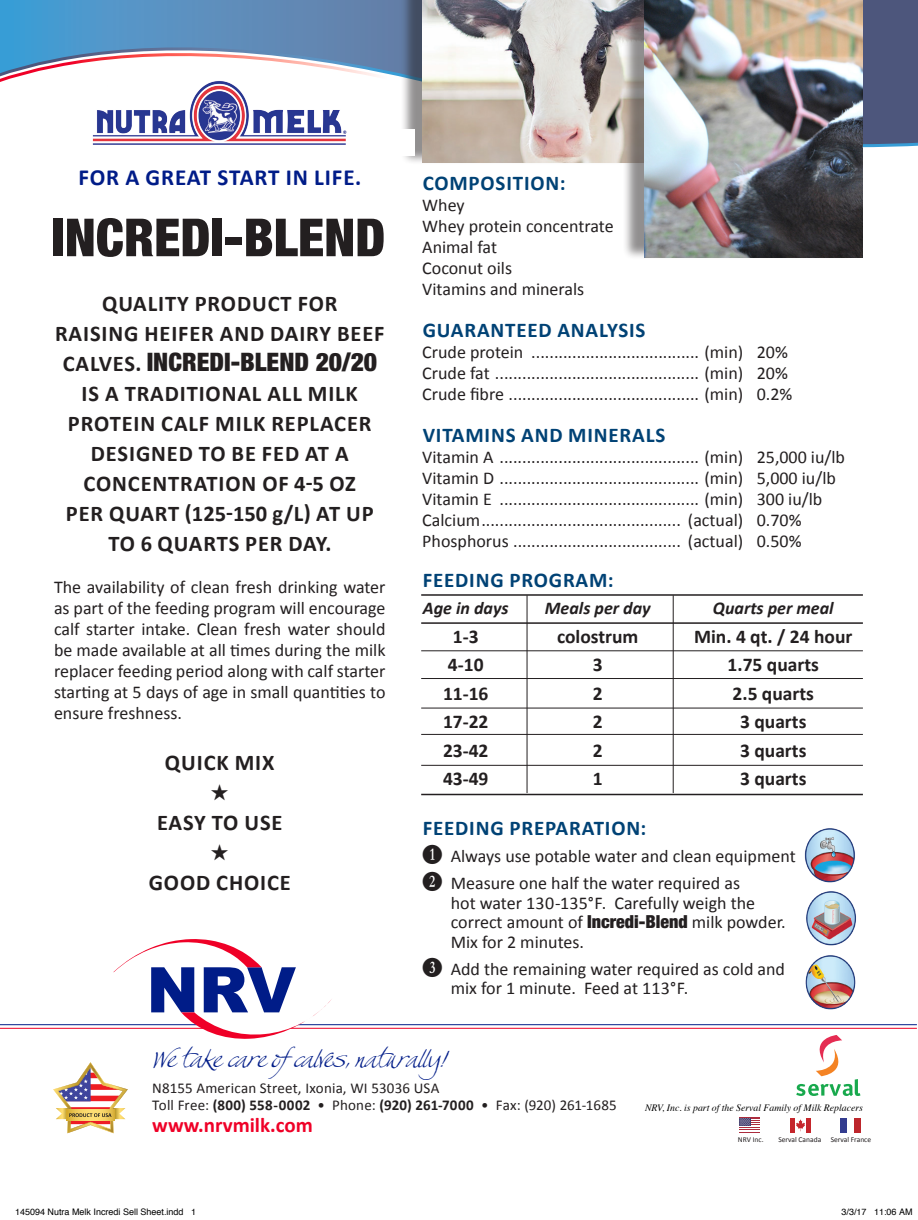
<style>
.page{position:relative;width:918px;height:1220px;background:#fff}
.page>*{position:absolute;margin:0;border:0;box-sizing:border-box;transform-origin:0 0}
.t1{font:900 condensed 52.5px "Helvetica Neue";color:#231f20}
.t2{font:900 condensed 25.5px "Helvetica Neue";color:#231f20}
.t3{font:24px "Swan Song";color:#001c88}
.t4{font:700 23.1px "Calibri";letter-spacing:.04em;color:#001c88}
.t5{font:700 22.5px/30px "Calibri";letter-spacing:.04em;color:#231f20;text-align:center}
.t6{font:700 21px "Calibri";letter-spacing:.04em;color:#004275}
.t7{font:700 21px "Calibri";color:#ef0027}
.t8{font:700 19.5px "Calibri";color:#231f20}
.t9{font:18px/21px "Calibri";color:#231f20;text-align:justify}
.t10{font:italic 700 18px "Calibri";color:#231f20}
.t11{font:15px "Calibri";letter-spacing:.01em;color:#231f20}
.t12{font:italic 9.75px "Times";color:#000}
.t13{font:9px "Helvetica";color:#000}
.t14{font:7.5px "Calibri";color:#231f20}
.s1{font-family:"Calibri";font-weight:700;font-stretch:normal;font-size:22.5px}
.s2{font-family:"Numberpile"}
.s3{font-family:"Helvetica Neue";font-weight:900;font-stretch:condensed}
.s4{font-weight:700}
</style>
<div class="page">
<svg style="left:0;top:0;width:918px;height:148px"></svg>
<hr style="left:0;top:1024px;width:207px;height:1px;background:#001c88">
<hr style="left:297px;top:1024px;width:620px;height:1px;background:#001c88">
<hr style="left:0;top:1028px;width:207px;height:1px;background:#ef0027">
<hr style="left:291px;top:1028px;width:626px;height:1px;background:#ef0027">
<svg style="left:796px;top:1035px;width:64px;height:61px"></svg>
<div style="left:840px;top:1117px;width:7px;height:15px;background:#333c8f"></div>
<div style="left:854px;top:1117px;width:7px;height:15px;background:#bd262c"></div>
<div style="left:790px;top:1117px;width:21px;height:15px;background:#c5262c"></div>
<div style="left:795px;top:1117px;width:11px;height:15px;background:#fff"></div>
<svg style="left:796px;top:1119px;width:9px;height:12px"></svg>
<hr style="left:739px;top:1117px;width:21px;height:2px;background:#ac2c3d">
<svg style="left:739px;top:1118px;width:21px;height:12px"></svg>
<svg style="left:113px;top:939px;width:219px;height:100px"></svg>
<img style="left:804px;top:828px;width:51px;height:55px">
<img style="left:805px;top:955px;width:51px;height:55px">
<img style="left:806px;top:891px;width:50px;height:55px">
<hr style="left:421px;top:678px;width:442px;height:1px;background:#231f20">
<hr style="left:421px;top:650px;width:442px;height:1px;background:#231f20">
<hr style="left:421px;top:707px;width:442px;height:1px;background:#231f20">
<hr style="left:421px;top:734px;width:442px;height:1px;background:#231f20">
<hr style="left:421px;top:765px;width:442px;height:1px;background:#231f20">
<hr style="left:421px;top:793px;width:442px;height:2px;background:#231f20">
<hr style="left:421px;top:622px;width:442px;height:2px;background:#231f20">
<hr style="left:421px;top:594px;width:442px;height:2px;background:#231f20">
<hr style="left:527px;top:595px;width:1px;height:198px;background:#231f20">
<hr style="left:673px;top:595px;width:1px;height:198px;background:#231f20">
<svg style="left:53px;top:1062px;width:75px;height:71px"></svg>
<div style="left:400px;top:0;width:256px;height:165px;background:#231f20;opacity:.5"></div>
<img style="left:422px;top:0;width:201px;height:162px">
<div style="left:623px;top:0;width:234px;height:260px;background:#231f20;opacity:.5"></div>
<img style="left:645px;top:0;width:218px;height:257px">
<img style="left:92px;top:75px;width:257px;height:73px">
<div style="left:25px;top:129px;width:28px;height:26px;background:#fff"></div>
<div style="left:386px;top:129px;width:29px;height:26px;background:#fff"></div>
<p class="t4" style="left:78px;top:163px;width:285px">FOR A GREAT START IN LIFE.</p>
<p class="t1" style="left:51px;top:205px;width:336px">INCREDI-BLEND</p>
<p class="t5" style="left:102px;top:287px;width:237px">QUALITY PRODUCT FOR</p>
<p class="t5" style="left:55px;top:317px;width:331px">RAISING HEIFER AND DAIRY BEEF</p>
<p class="t2" style="left:63px;top:346px;width:316px"><span class="s1">CALVES.</span> INCREDI-BLEND 20/20</p>
<p class="t5" style="left:68px;top:377px;width:305px">IS A TRADITIONAL ALL MILK<br>PROTEIN CALF MILK REPLACER<br>DESIGNED TO BE FED AT A<br>CONCENTRATION OF 4-5 OZ</p>
<p class="t5" style="left:66px;top:497px;width:309px">PER QUART (125-150 g/L) AT UP<br>TO 6 QUARTS PER DAY.</p>
<p class="t9" style="left:54px;top:575px;width:333px">The availability of clean fresh drinking water as part of the feeding program will encourage calf starter intake. Clean fresh water should be made available at all times during the milk replacer feeding period along with calf starter starting at 5 days of age in small quantities to ensure freshness.</p>
<p class="t5" style="left:165px;top:746px;width:111px">QUICK MIX</p>
<p class="t5" style="left:157px;top:806px;width:127px">EASY TO USE</p>
<p class="t5" style="left:149px;top:866px;width:144px">GOOD CHOICE</p>
<p class="t6" style="left:423px;top:170px;width:144px">COMPOSITION:</p>
<p class="t9" style="left:422px;top:193px;width:44px">Whey</p>
<p class="t9" style="left:422px;top:214px;width:193px">Whey protein concentrate</p>
<p class="t9" style="left:422px;top:235px;width:76px">Animal fat</p>
<p class="t9" style="left:422px;top:256px;width:91px">Coconut oils</p>
<p class="t9" style="left:422px;top:277px;width:164px">Vitamins and minerals</p>
<p class="t6" style="left:423px;top:317px;width:224px">GUARANTEED ANALYSIS</p>
<p class="t9" style="left:422px;top:340px;width:367px">Crude protein ..................................... (min) 20%</p>
<p class="t9" style="left:422px;top:361px;width:367px">Crude fat ............................................. (min) 20%</p>
<p class="t9" style="left:422px;top:382px;width:372px">Crude fibre .......................................... (min) 0.2%</p>
<p class="t6" style="left:423px;top:422px;width:244px">VITAMINS AND MINERALS</p>
<p class="t9" style="left:422px;top:445px;width:424px">Vitamin A ............................................ (min) 25,000 iu/lb</p>
<p class="t9" style="left:422px;top:466px;width:415px">Vitamin D ............................................ (min) 5,000 iu/lb</p>
<p class="t9" style="left:422px;top:487px;width:402px">Vitamin E ............................................ (min) 300 iu/lb</p>
<p class="t9" style="left:422px;top:508px;width:381px">Calcium............................................ (actual) 0.70%</p>
<p class="t9" style="left:422px;top:529px;width:381px">Phosphorus ..................................... (actual) 0.50%</p>
<p class="t6" style="left:423px;top:567px;width:193px">FEEDING PROGRAM:</p>
<p class="t10" style="left:423px;top:597px;width:87px">Age in days</p>
<p class="t10" style="left:545px;top:597px;width:107px">Meals per day</p>
<p class="t10" style="left:713px;top:597px;width:122px">Quarts per meal</p>
<p class="t8" style="left:453px;top:624px;width:27px">1-3</p>
<p class="t8" style="left:557px;top:624px;width:83px">colostrum</p>
<p class="t8" style="left:694px;top:624px;width:160px">Min. 4 qt. / 24 hour</p>
<p class="t8" style="left:448px;top:653px;width:37px">4-10</p>
<p class="t8" style="left:593px;top:653px;width:11px">3</p>
<p class="t8" style="left:728px;top:653px;width:93px">1.75 quarts</p>
<p class="t8" style="left:443px;top:681px;width:47px">11-16</p>
<p class="t8" style="left:593px;top:681px;width:11px">2</p>
<p class="t8" style="left:733px;top:681px;width:83px">2.5 quarts</p>
<p class="t8" style="left:443px;top:710px;width:47px">17-22</p>
<p class="t8" style="left:593px;top:710px;width:11px">2</p>
<p class="t8" style="left:740px;top:710px;width:68px">3 quarts</p>
<p class="t8" style="left:443px;top:738px;width:47px">23-42</p>
<p class="t8" style="left:593px;top:738px;width:11px">2</p>
<p class="t8" style="left:740px;top:738px;width:68px">3 quarts</p>
<p class="t8" style="left:443px;top:767px;width:47px">43-49</p>
<p class="t8" style="left:593px;top:767px;width:11px">1</p>
<p class="t8" style="left:740px;top:767px;width:68px">3 quarts</p>
<p class="t6" style="left:423px;top:815px;width:225px">FEEDING PREPARATION:</p>
<p class="t9" style="left:422px;top:844px;width:375px"><span class="s2">B</span> Always use potable water and clean equipment</p>
<p class="t9" style="left:422px;top:871px;width:319px"><span class="s2">C</span> Measure one half the water required as</p>
<p class="t9" style="left:451px;top:891px;width:306px">hot water 130-135°F. Carefully weigh the</p>
<p class="t9" style="left:451px;top:910px;width:336px">correct amount of <span class="s3">Incredi-Blend</span> milk powder.</p>
<p class="t9" style="left:451px;top:930px;width:135px">Mix for 2 minutes.</p>
<p class="t9" style="left:422px;top:957px;width:364px"><span class="s2">D</span> Add the remaining water required as cold and</p>
<p class="t9" style="left:451px;top:976px;width:239px">mix for 1 minute. Feed at 113°F.</p>
<p class="t3" style="left:152px;top:1044px;width:296px">We take care ofcalves, naturally!</p>
<p class="t11" style="left:152px;top:1079px;width:289px">N8155 American Street, Ixonia, WI 53036 USA</p>
<p class="t11" style="left:152px;top:1095px;width:466px">Toll Free: <span class="s4">(800) 558-0002</span> • Phone: <span class="s4">(920) 261-7000</span> • Fax: (920) 261-1685</p>
<p class="t7" style="left:152px;top:1112px;width:162px">www.nrvmilk.com</p>
<p class="t12" style="left:645px;top:1098px;width:219px">NRV, Inc. is part of the Serval Family of Milk Replacers</p>
<p class="t14" style="left:738px;top:1135px;width:27px">NRV Inc.</p>
<p class="t14" style="left:778px;top:1135px;width:44px">Serval Canada</p>
<p class="t14" style="left:831px;top:1135px;width:42px">Serval France</p>
<p class="t13" style="left:15px;top:1205px;width:183px">145094 Nutra Melk Incredi Sell Sheet.indd 1</p>
<p class="t13" style="left:842px;top:1205px;width:73px">3/3/17 11:06 AM</p>
</div>
